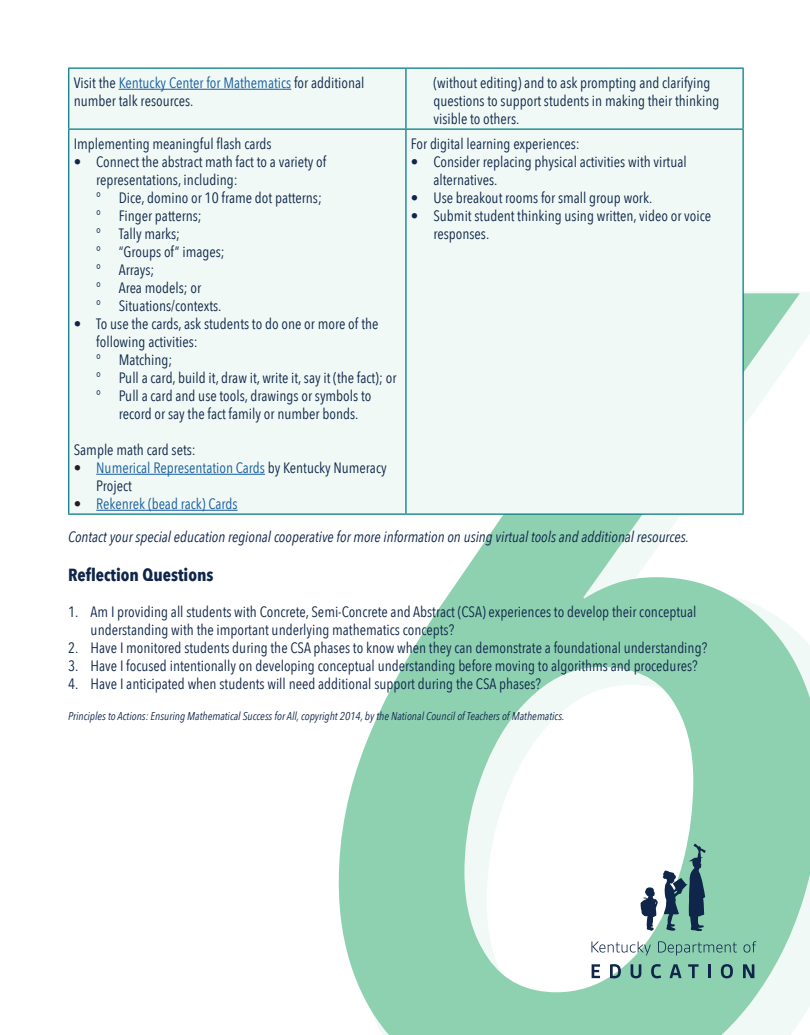
<style>
.page{position:relative;width:810px;height:1035px;background:#fff}
.page>*{position:absolute;margin:0;border:0;box-sizing:border-box;transform-origin:0 0}
.t1{font:700 17.5px "Avenir Next Condensed";color:#0f264a}
.t2{font:15px/18px "Avenir Next Condensed";color:#0f264a}
.t3{font:italic 15px "Avenir Next Condensed";color:#0f264a}
.t4{font:15px/18px "Avenir Next Condensed";color:#175d9e}
.t5{font:italic 11.25px "Avenir Next Condensed";color:#0f264a}
.s1{color:#175d9e}
.s2{color:#231f20}
.s3{color:#0f264a}
</style>
<div class="page">
<svg style="left:339px;top:293px;width:471px;height:742px;fill:#8ed1b1"></svg>
<div style="left:69px;top:69px;width:673px;height:444px;background:#f0f9f5"></div>
<hr style="left:68px;top:69px;width:1px;height:59px;background:#007880">
<hr style="left:68px;top:68px;width:338px;height:1px;background:#007880">
<hr style="left:405px;top:69px;width:2px;height:59px;background:#007880">
<hr style="left:406px;top:68px;width:338px;height:1px;background:#007880">
<hr style="left:742px;top:69px;width:2px;height:59px;background:#007880">
<hr style="left:68px;top:130px;width:1px;height:383px;background:#007880">
<hr style="left:68px;top:128px;width:338px;height:2px;background:#007880">
<hr style="left:68px;top:513px;width:338px;height:2px;background:#007880">
<hr style="left:405px;top:130px;width:2px;height:383px;background:#007880">
<hr style="left:406px;top:128px;width:338px;height:2px;background:#007880">
<hr style="left:742px;top:130px;width:2px;height:383px;background:#007880">
<hr style="left:406px;top:513px;width:338px;height:2px;background:#007880">
<hr style="left:119px;top:89px;width:172px;height:1px;background:#175d9e">
<hr style="left:96px;top:474px;width:169px;height:1px;background:#175d9e">
<hr style="left:96px;top:510px;width:142px;height:1px;background:#175d9e">
<svg style="left:592px;top:941px;width:59px;height:14px"></svg>
<svg style="left:658px;top:941px;width:79px;height:14px"></svg>
<svg style="left:744px;top:941px;width:12px;height:12px"></svg>
<svg style="left:592px;top:964px;width:8px;height:14px"></svg>
<svg style="left:610px;top:964px;width:11px;height:14px"></svg>
<svg style="left:631px;top:964px;width:10px;height:14px"></svg>
<svg style="left:651px;top:964px;width:10px;height:14px"></svg>
<svg style="left:670px;top:964px;width:12px;height:14px"></svg>
<svg style="left:688px;top:964px;width:11px;height:14px"></svg>
<hr style="left:708px;top:964px;width:3px;height:14px;background:#0f264a">
<svg style="left:721px;top:964px;width:12px;height:14px"></svg>
<svg style="left:743px;top:964px;width:11px;height:14px"></svg>
<svg style="left:640px;top:843px;width:66px;height:88px"></svg>
<p class="t2" style="left:74px;top:73px;width:292px">Visit the <span class="s1">Kentucky Center for Mathematics</span> for additional number talk resources.</p>
<p class="t2" style="left:433px;top:73px;width:288px">(without editing) and to ask prompting and clarifying questions to support students in making their thinking visible to others.</p>
<p class="t2" style="left:74px;top:134px;width:199px">Implementing meaningful flash cards</p>
<p class="t2" style="left:96px;top:152px;width:232px;text-indent:-22px">• Connect the abstract math fact to a variety of representations, including:</p>
<p class="t2" style="left:96px;top:188px;width:227px">° Dice, domino or 10 frame dot patterns;</p>
<p class="t2" style="left:96px;top:206px;width:107px">° Finger patterns;</p>
<p class="t2" style="left:96px;top:224px;width:85px">° Tally marks;</p>
<p class="t2" style="left:96px;top:242px;width:130px">° “Groups of” images;</p>
<p class="t2" style="left:96px;top:260px;width:60px">° Arrays;</p>
<p class="t2" style="left:96px;top:278px;width:106px">° Area models; or</p>
<p class="t2" style="left:96px;top:296px;width:127px">° Situations/contexts.</p>
<p class="t2" style="left:96px;top:314px;width:284px;text-indent:-22px">• To use the cards, ask students to do one or more of the following activities:</p>
<p class="t2" style="left:96px;top:350px;width:78px">° Matching;</p>
<p class="t2" style="left:96px;top:368px;width:302px">° Pull a card, build it, draw it, write it, say it (the fact); or</p>
<p class="t2" style="left:119px;top:386px;width:254px;text-indent:-22px">° Pull a card and use tools, drawings or symbols to record or say the fact family or number bonds.</p>
<p class="t2" style="left:74px;top:440px;width:124px">Sample math card sets:</p>
<p class="t4" style="left:96px;top:458px;width:292px;text-indent:-22px"><span class="s2">•</span> Numerical Representation Cards <span class="s3">by Kentucky Numeracy<br>Project</span></p>
<p class="t4" style="left:74px;top:494px;width:165px"><span class="s2">•</span> Rekenrek (bead rack) Cards</p>
<p class="t2" style="left:411px;top:134px;width:170px">For digital learning experiences:</p>
<p class="t2" style="left:433px;top:152px;width:255px;text-indent:-22px">• Consider replacing physical activities with virtual alternatives.</p>
<p class="t2" style="left:411px;top:188px;width:243px">• Use breakout rooms for small group work.</p>
<p class="t2" style="left:433px;top:206px;width:279px;text-indent:-22px">• Submit student thinking using written, video or voice responses.</p>
<p class="t3" style="left:68px;top:527px;width:622px">Contact your special education regional cooperative for more information on using virtual tools and additional resources.</p>
<h2 class="t1" style="left:68px;top:564px;width:147px">Reflection Questions</h2>
<p class="t2" style="left:91px;top:602px;width:607px;text-indent:-22px">1. Am I providing all students with Concrete, Semi-Concrete and Abstract (CSA) experiences to develop their conceptual understanding with the important underlying mathematics concepts?</p>
<p class="t2" style="left:68px;top:638px;width:641px">2. Have I monitored students during the CSA phases to know when they can demonstrate a foundational understanding?</p>
<p class="t2" style="left:68px;top:656px;width:631px">3. Have I focused intentionally on developing conceptual understanding before moving to algorithms and procedures?</p>
<p class="t2" style="left:68px;top:674px;width:475px">4. Have I anticipated when students will need additional support during the CSA phases?</p>
<p class="t5" style="left:68px;top:710px;width:498px">Principles to Actions: Ensuring Mathematical Success for All, copyright 2014, by the National Council of Teachers of Mathematics.</p>
</div>
